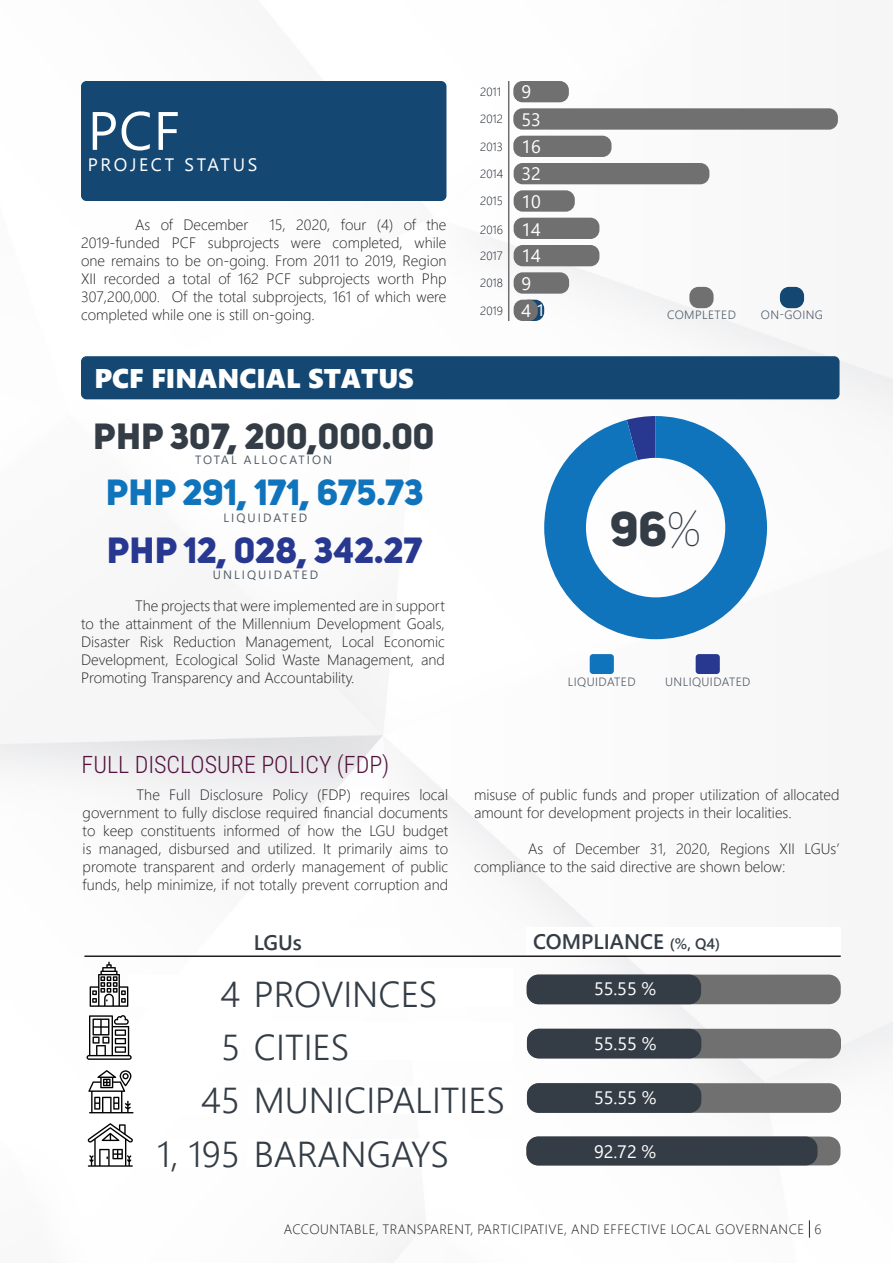
<style>
.page{position:relative;width:893px;height:1263px;background:#fff}
.page>*{position:absolute;margin:0;border:0;box-sizing:border-box;transform-origin:0 0}
.t1{font:54px "Segoe UI Historic";color:#fff}
.t2{font:48.3px "Uni Sans Heavy CAPS";color:#343d46}
.t3{font:300 36px "Segoe UI";color:#343d46}
.t4{font:36px "Uni Sans Heavy CAPS";color:#343d46}
.t5{font:36px "Uni Sans Heavy CAPS";color:#1074bc}
.t6{font:36px "Uni Sans Heavy CAPS";color:#283890}
.t7{font:27px "Segoe UI Black";color:#fff}
._00_Title_Roboto{font:300 24px "Roboto Condensed";color:#53113e}
.t8{font:600 21px "Segoe UI";color:#343d46}
.t9{font:18px "Segoe UI";color:#fff}
.t10{font:18px "Segoe UI Historic";letter-spacing:.15em;color:#fff}
.Body_10{font:300 15px/18px "Segoe UI";color:#231f20;text-align:justify}
.t11{font:300 13.5px "Segoe UI";letter-spacing:.025em;color:#231f20}
.t12{font:300 12px "Segoe UI";letter-spacing:.035em;color:#515c66}
.t13{font:12px "Segoe UI";letter-spacing:.175em;color:#515c66}
.t14{font:300 12px "Segoe UI";color:#0f1622}
.s1{font-size:16.5px}
.s2{font-family:"Uni Sans Thin CAPS"}
.s3{font-size:15px}
</style>
<div class="page">
<img style="left:0;top:81px;width:893px;height:1182px">
<div style="left:81px;top:81px;width:365px;height:120px;background:#144772;border-radius:5px"></div>
<div style="left:81px;top:356px;width:758px;height:43px;background:#144772;border-radius:5px"></div>
<svg style="left:544px;top:416px;width:223px;height:223px"></svg>
<div style="left:513px;top:108px;width:325px;height:22px;background:#707070;border-radius:9px"></div>
<div style="left:513px;top:81px;width:56px;height:21px;background:#707070;border-radius:9px"></div>
<div style="left:513px;top:136px;width:98px;height:21px;background:#707070;border-radius:9px"></div>
<div style="left:514px;top:163px;width:195px;height:21px;background:#707070;border-radius:9px"></div>
<div style="left:514px;top:190px;width:61px;height:22px;background:#707070;border-radius:9px"></div>
<div style="left:514px;top:218px;width:85px;height:21px;background:#707070;border-radius:9px"></div>
<div style="left:514px;top:245px;width:85px;height:21px;background:#707070;border-radius:9px"></div>
<div style="left:514px;top:272px;width:55px;height:22px;background:#707070;border-radius:9px"></div>
<div style="left:520px;top:300px;width:24px;height:21px;background:#144772;border-radius:9px"></div>
<div style="left:780px;top:287px;width:24px;height:21px;background:#144772;border-radius:9px"></div>
<div style="left:514px;top:300px;width:24px;height:21px;background:#707070;border-radius:9px"></div>
<div style="left:689px;top:287px;width:25px;height:21px;background:#707070;border-radius:9px"></div>
<div style="left:247px;top:968px;width:265px;height:39px;background:#fff"></div>
<div style="left:527px;top:974px;width:314px;height:30px;background:#707070;border-radius:12px"></div>
<div style="left:527px;top:974px;width:174px;height:30px;background:#343d46;border-radius:12px"></div>
<div style="left:527px;top:1029px;width:314px;height:29px;background:#707070;border-radius:12px"></div>
<div style="left:527px;top:1029px;width:174px;height:29px;background:#343d46;border-radius:12px"></div>
<div style="left:527px;top:1083px;width:314px;height:30px;background:#707070;border-radius:12px"></div>
<div style="left:527px;top:1083px;width:174px;height:30px;background:#343d46;border-radius:12px"></div>
<div style="left:526px;top:1136px;width:314px;height:29px;background:#707070;border-radius:12px"></div>
<div style="left:526px;top:1136px;width:291px;height:29px;background:#343d46;border-radius:12px"></div>
<div style="left:128px;top:975px;width:112px;height:32px;background:#fff"></div>
<div style="left:247px;top:1023px;width:265px;height:37px;background:#fff"></div>
<div style="left:128px;top:1032px;width:112px;height:28px;background:#fff"></div>
<div style="left:247px;top:1086px;width:265px;height:27px;background:#fff"></div>
<div style="left:128px;top:1086px;width:112px;height:27px;background:#fff"></div>
<div style="left:247px;top:1139px;width:265px;height:28px;background:#fff"></div>
<div style="left:128px;top:1139px;width:112px;height:28px;background:#fff"></div>
<div style="left:247px;top:928px;width:153px;height:28px;background:#fff"></div>
<div style="left:526px;top:927px;width:315px;height:28px;background:#fff"></div>
<hr style="left:84px;top:955px;width:757px;height:2px;background:#231f20">
<svg style="left:90px;top:962px;width:38px;height:45px"></svg>
<svg style="left:87px;top:1015px;width:45px;height:45px"></svg>
<svg style="left:88px;top:1123px;width:45px;height:43px"></svg>
<svg style="left:88px;top:1070px;width:46px;height:43px"></svg>
<hr style="left:508px;top:81px;width:1px;height:240px;background:#707070">
<div style="left:590px;top:654px;width:24px;height:20px;background:#1074bc;border-radius:3px"></div>
<div style="left:696px;top:654px;width:24px;height:20px;background:#283890;border-radius:3px"></div>
<svg style="left:809px;top:1220px;width:1px;height:17px"></svg>
<p class="t1" style="left:88px;top:100px;width:94px">PCF</p>
<p class="t10" style="left:88px;top:155px;width:171px">PROJECT STATUS</p>
<p class="Body_10" style="left:81px;top:214px;width:367px;text-indent:188px">15, 2020, four (4) of the 2019-funded PCF subprojects were completed, while one remains to be on-going. From 2011 to 2019, Region XII recorded a total of 162 PCF subprojects worth Php 307,200,000. Of the total subprojects, 161 of which were completed while one is still on-going.</p>
<p class="Body_10" style="left:135px;top:214px;width:115px">As of December</p>
<p class="t7" style="left:94px;top:358px;width:321px">PCF FINANCIAL STATUS</p>
<p class="t4" style="left:93px;top:413px;width:342px">PHP 307, 200,000.00</p>
<p class="t5" style="left:106px;top:469px;width:319px">PHP 291, 171, 675.73</p>
<p class="t6" style="left:107px;top:527px;width:317px">PHP 12, 028, 342.27</p>
<p class="t13" style="left:195px;top:449px;width:138px">TOTAL ALLOCATION</p>
<p class="t13" style="left:223px;top:506px;width:86px">LIQUIDATED</p>
<p class="t13" style="left:213px;top:563px;width:107px">UNLIQUIDATED</p>
<p class="Body_10" style="left:81px;top:596px;width:365px;text-indent:54px">The projects that were implemented are in support to the attainment of the Millennium Development Goals, Disaster Risk Reduction Management, Local Economic Development, Ecological Solid Waste Management, and Promoting Transparency and Accountability.</p>
<p class="_00_Title_Roboto" style="left:82px;top:747px;width:309px">FULL DISCLOSURE POLICY (FDP)</p>
<p class="Body_10" style="left:83px;top:785px;width:367px;text-indent:54px">The Full Disclosure Policy (FDP) requires local government to fully disclose required financial documents to keep constituents informed of how the LGU budget is managed, disbursed and utilized. It primarily aims to promote transparent and orderly management of public funds, help minimize, if not totally prevent corruption and</p>
<p class="t14" style="left:480px;top:80px;width:22px">2011</p>
<p class="t14" style="left:480px;top:108px;width:24px">2012</p>
<p class="t14" style="left:480px;top:135px;width:24px">2013</p>
<p class="t14" style="left:480px;top:162px;width:25px">2014</p>
<p class="t14" style="left:480px;top:190px;width:24px">2015</p>
<p class="t14" style="left:480px;top:219px;width:24px">2016</p>
<p class="t14" style="left:480px;top:244px;width:24px">2017</p>
<p class="t14" style="left:480px;top:272px;width:24px">2018</p>
<p class="t14" style="left:480px;top:299px;width:24px">2019</p>
<p class="t9" style="left:521px;top:75px;width:11px">9</p>
<p class="t9" style="left:521px;top:102px;width:21px">53</p>
<p class="t9" style="left:521px;top:130px;width:21px">16</p>
<p class="t9" style="left:521px;top:157px;width:21px">32</p>
<p class="t9" style="left:521px;top:184px;width:21px">10</p>
<p class="t9" style="left:521px;top:213px;width:21px">14</p>
<p class="t9" style="left:521px;top:239px;width:21px">14</p>
<p class="t9" style="left:521px;top:266px;width:11px">9</p>
<p class="t9" style="left:521px;top:294px;width:25px">4 <span class="s1">1</span></p>
<p class="t12" style="left:667px;top:303px;width:70px">COMPLETED</p>
<p class="t12" style="left:761px;top:303px;width:64px">ON-GOING</p>
<p class="t2" style="left:610px;top:498px;width:93px">96<span class="s2">%</span></p>
<p class="t12" style="left:568px;top:670px;width:69px">LIQUIDATED</p>
<p class="t12" style="left:665px;top:670px;width:87px">UNLIQUIDATED</p>
<p class="Body_10" style="left:474px;top:785px;width:367px">misuse of public funds and proper utilization of allocated amount for development projects in their localities.</p>
<p class="Body_10" style="left:474px;top:839px;width:367px;text-indent:54px">As of December 31, 2020, Regions XII LGUs’ compliance to the said directive are shown below:</p>
<p class="t8" style="left:254px;top:923px;width:50px">LGUs</p>
<p class="t8" style="left:533px;top:922px;width:188px">COMPLIANCE <span class="s3">(%, Q4)</span></p>
<p class="t3" style="left:220px;top:960px;width:219px">4 PROVINCES</p>
<p class="t9" style="left:594px;top:972px;width:64px">55.55 %</p>
<p class="t9" style="left:594px;top:1026px;width:64px">55.55 %</p>
<p class="t3" style="left:221px;top:1013px;width:129px">5 CITIES</p>
<p class="t3" style="left:201px;top:1067px;width:305px">45 MUNICIPALITIES</p>
<p class="t3" style="left:157px;top:1120px;width:293px">1, 195 BARANGAYS</p>
<p class="t9" style="left:594px;top:1080px;width:64px">55.55 %</p>
<p class="t9" style="left:594px;top:1135px;width:64px">92.72 %</p>
<p class="t11" style="left:284px;top:1216px;width:18px">Accountable</p>
<p class="t11" style="left:376px;top:1216px;width:24px">, Transparent</p>
<p class="t11" style="left:470px;top:1216px;width:21px">, Participative</p>
<p class="t11" style="left:564px;top:1216px;width:17px">, and</p>
<p class="t11" style="left:603px;top:1216px;width:15px">Effective</p>
<p class="t11" style="left:671px;top:1216px;width:16px">Local</p>
<p class="t11" style="left:716px;top:1216px;width:20px">Governance</p>
<p class="t11" style="left:814px;top:1216px;width:8px">6</p>
</div>
